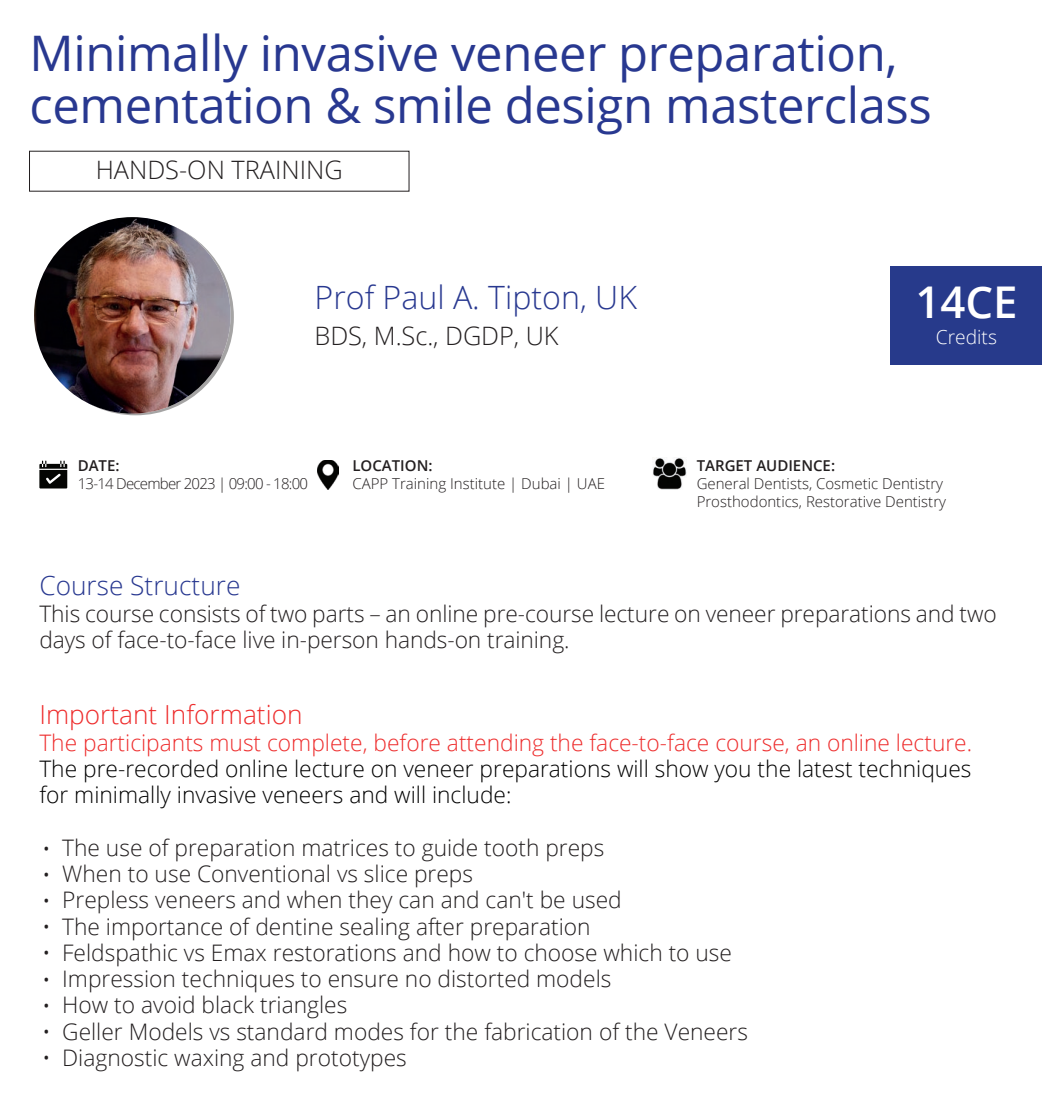
<style>
.page{position:relative;width:1042px;height:1110px;background:#fff}
.page>*{position:absolute;margin:0;border:0;box-sizing:border-box;transform-origin:0 0}
.t1{font:49px/52.5px "Open Sans";letter-spacing:-.01em;color:#283890}
.t2{font:600 43.75px "Open Sans";color:#fff}
.t3{font:300 32.02px "Open Sans";color:#283890}
.t4{font:300 26.25px "Open Sans";color:#ee2d2d}
.t5{font:300 26.25px "Open Sans";color:#283890}
.t6{font:300 25.38px "Open Sans";color:#231f20}
.t7{font:300 22.75px/26.2px "Open Sans";color:#231f20}
.t8{font:300 22.75px/26.2px "Open Sans";color:#000}
.t9{font:300 22.75px "Open Sans";color:#ee2d2d}
.t10{font:300 19.25px "Open Sans";color:#fff}
.t11{font:300 15.05px/18px "Open Sans";color:#231f20}
.t12{font:600 15.05px "Open Sans";color:#231f20}
.t13{font:300 15.05px "Open Sans";letter-spacing:-.05em;color:#231f20}
</style>
<div class="page">
<img style="left:34px;top:217px;width:197px;height:197px;border-radius:98px">
<div style="left:890px;top:266px;width:152px;height:99px;background:#273a8b"></div>
<svg style="left:39px;top:461px;width:28px;height:27px"></svg>
<img style="left:317px;top:460px;width:22px;height:29px">
<img style="left:653px;top:458px;width:33px;height:31px">
<h1 class="t1" style="left:29px;top:25px;width:904px">Minimally invasive veneer preparation, cementation &amp; smile design masterclass</h1>
<p class="t6" style="left:96px;top:152px;width:249px">HANDS-ON TRAINING</p>
<h3 class="t3" style="left:314px;top:275px;width:324px">Prof Paul A. Tipton, UK</h3>
<p class="t6" style="left:314px;top:318px;width:246px">BDS, M.Sc., DGDP, UK</p>
<p class="t12" style="left:78px;top:455px;width:43px">DATE:</p>
<p class="t13" style="left:78px;top:473px;width:232px">13-14 December 2023 | 09:00 - 18:00</p>
<p class="t12" style="left:352px;top:455px;width:82px">LOCATION:</p>
<p class="t11" style="left:352px;top:474px;width:254px">CAPP Training Institute | Dubai | UAE</p>
<h2 class="t2" style="left:915px;top:272px;width:104px">14CE</h2>
<p class="t10" style="left:936px;top:324px;width:63px">Credits</p>
<p class="t12" style="left:696px;top:455px;width:140px">TARGET AUDIENCE:</p>
<p class="t11" style="left:696px;top:474px;width:251px">General Dentists, Cosmetic Dentistry<br>Prosthodontics, Restorative Dentistry</p>
<p class="t5" style="left:39px;top:568px;width:203px">Course Structure</p>
<p class="t7" style="left:39px;top:600px;width:959px">This course consists of two parts – an online pre-course lecture on veneer preparations and two days of face-to-face live in-person hands-on training.</p>
<p class="t4" style="left:39px;top:697px;width:265px">Important Information</p>
<p class="t9" style="left:39px;top:727px;width:934px">The participants must complete, before attending the face-to-face course, an online lecture.</p>
<p class="t8" style="left:39px;top:755px;width:933px">The pre-recorded online lecture on veneer preparations will show you the latest techniques for minimally invasive veneers and will include:</p>
<p class="t7" style="left:62px;top:834px;width:687px">The use of preparation matrices to guide tooth preps<br>When to use Conventional vs slice preps<br>Prepless veneers and when they can and can't be used<br>The importance of dentine sealing after preparation<br>Feldspathic vs Emax restorations and how to choose which to use Impression techniques to ensure no distorted models<br>How to avoid black triangles<br>Geller Models vs standard modes for the fabrication of the Veneers Diagnostic waxing and prototypes</p>
<p class="t7" style="left:42px;top:834px;width:10px;text-align:justify">• • • • • • • • •</p>
</div>
